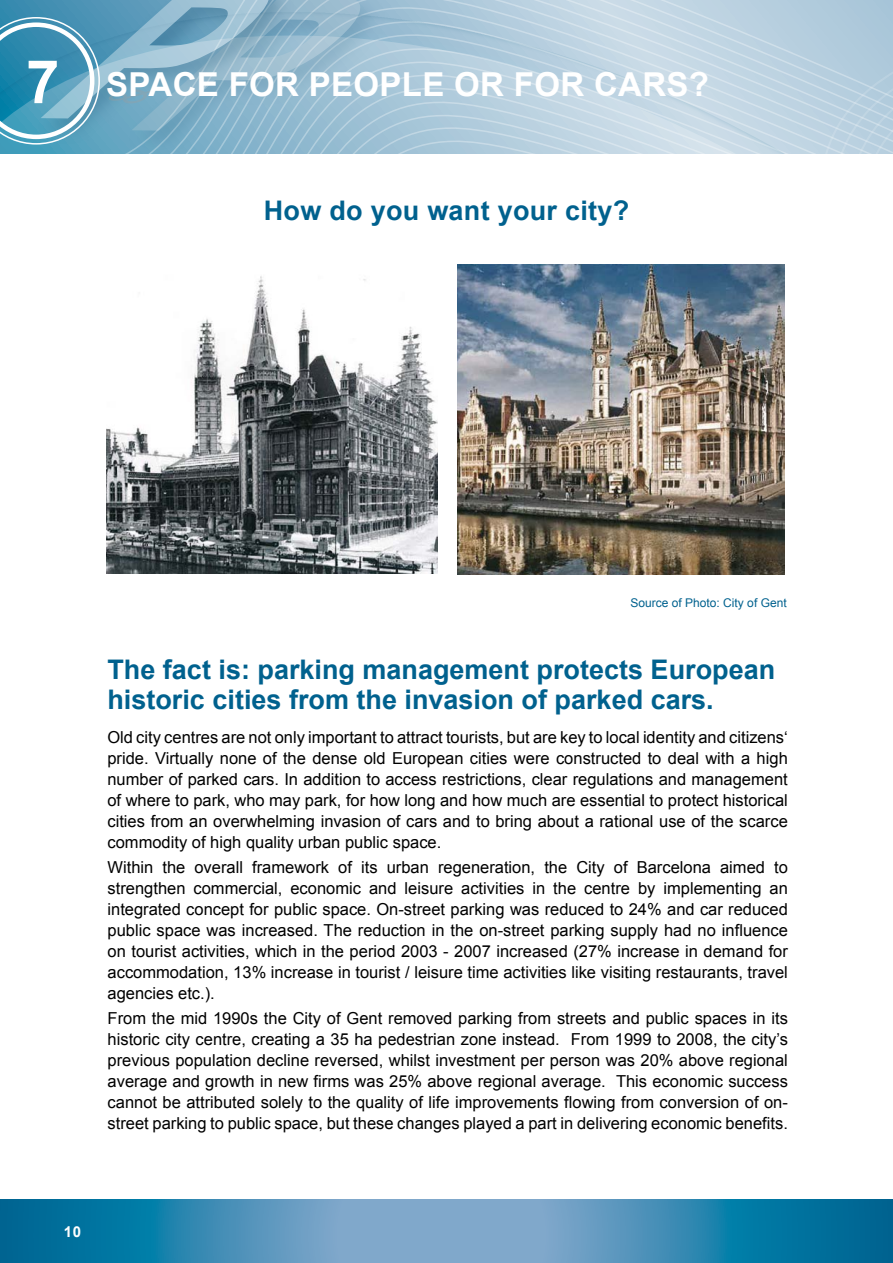
<style>
.page{position:relative;width:893px;height:1263px;background:#fff}
.page>*{position:absolute;margin:0;border:0;box-sizing:border-box;transform-origin:0 0}
.t1{font:700 33px "Arial";letter-spacing:.01em;color:#fff}
.t2{font:700 27px/30px "Arial";color:#00618e}
.t3{font:16.5px/21px "Arial";color:#000;text-align:justify}
.t4{font:700 15px "Arial";color:#fff}
.t5{font:12px "Arial";color:#00618e}
</style>
<div class="page">
<svg style="left:0;top:1199px;width:893px;height:64px;background:#3d8bb3"></svg>
<img style="left:106px;top:276px;width:332px;height:298px">
<img style="left:457px;top:265px;width:328px;height:309px">
<svg style="left:0;top:0;width:893px;height:153px;background:#a1c3d6"></svg>
<h1 class="t1" style="left:106px;top:63px;width:295px">Space for people</h1>
<h1 class="t1" style="left:454px;top:63px;width:256px">or for cars?</h1>
<h2 class="t2" style="left:264px;top:196px;width:367px">How do you want your city?</h2>
<p class="t5" style="left:631px;top:595px;width:158px">Source of Photo: City of Gent</p>
<h2 class="t2" style="left:107px;top:655px;width:669px">The fact is: parking management protects European historic cities from the invasion of parked cars.</h2>
<p class="t3" style="left:107px;top:726px;width:682px">Old city centres are not only important to attract tourists, but are key to local identity and citizens‘ pride. Virtually none of the dense old European cities were constructed to deal with a high number of parked cars. In addition to access restrictions, clear regulations and management of where to park, who may park, for how long and how much are essential to protect historical cities from an overwhelming invasion of cars and to bring about a rational use of the scarce commodity of high quality urban public space.</p>
<p class="t3" style="left:108px;top:857px;width:682px">Within the overall framework of its urban regeneration, the City of Barcelona aimed to strengthen commercial, economic and leisure activities in the centre by implementing an integrated concept for public space. On-street parking was reduced to 24% and car reduced public space was increased. The reduction in the on-street parking supply had no influence on tourist activities, which in the period 2003 - 2007 increased (27% increase in demand for accommodation, 13% increase in tourist / leisure time activities like visiting restaurants, travel agencies etc.).</p>
<p class="t3" style="left:108px;top:1008px;width:682px">From the mid 1990s the City of Gent removed parking from streets and public spaces in its historic city centre, creating a 35 ha pedestrian zone instead. From 1999 to 2008, the city’s previous population decline reversed, whilst investment per person was 20% above regional average and growth in new firms was 25% above regional average. This economic success cannot be attributed solely to the quality of life improvements flowing from conversion of on&shy;street parking to public space, but these changes played a part in delivering economic benefits.</p>
<p class="t4" style="left:64px;top:1221px;width:19px">10</p>
</div>
